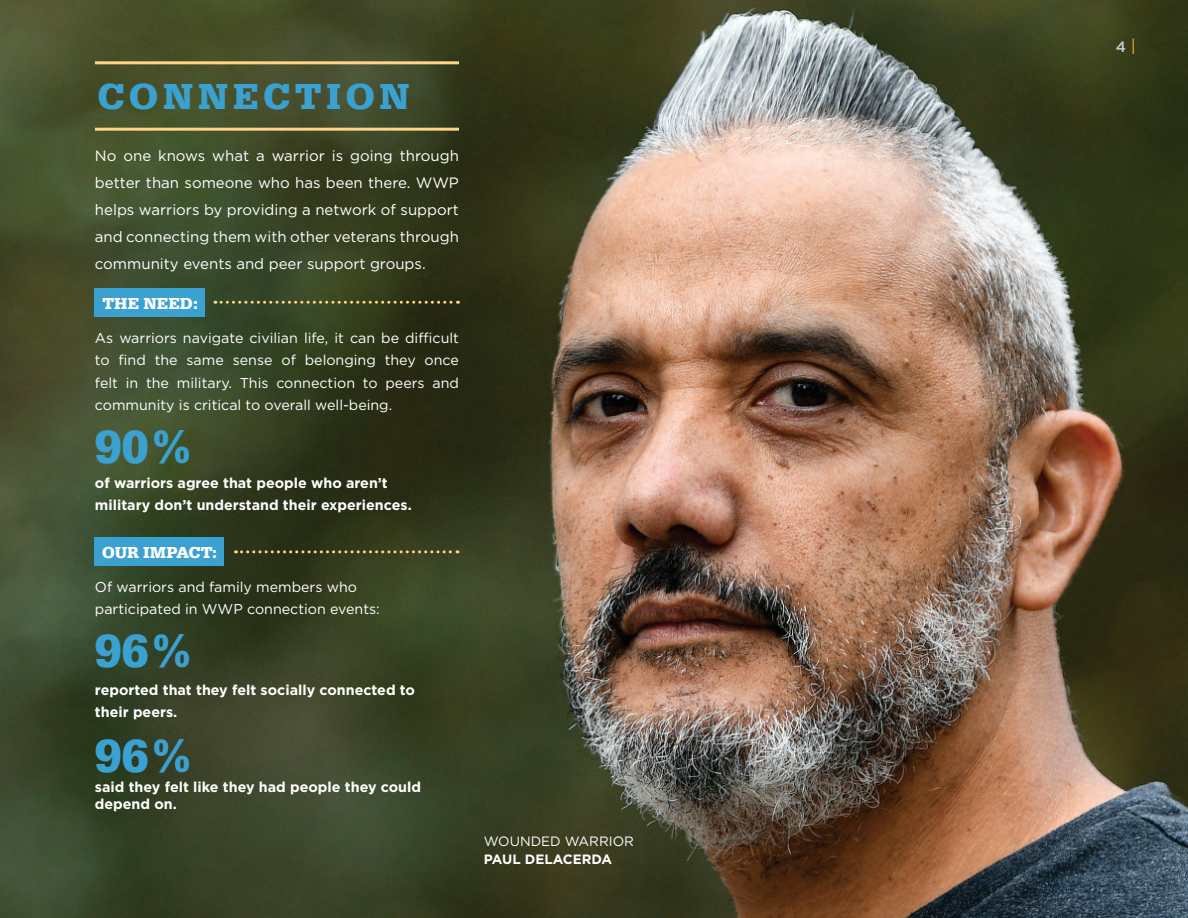
<style>
.page{position:relative;width:1188px;height:918px;background:#fff}
.page>*{position:absolute;margin:0;border:0;box-sizing:border-box;transform-origin:0 0}
.t1{font:700 48px "Serifa";color:#3ba1d1}
.t2{font:700 37.5px "Serifa";letter-spacing:.12em;color:#3ba1d1}
.t3{font:700 16.5px "Serifa";color:#fff}
.t4{font:15px/27px "Gotham";color:#fff;text-align:justify}
.t5{font:500 15px "Gotham";color:#c5ced3}
.t6{font:14.25px/22.5px "Gotham";color:#fff;text-align:justify}
.t7{font:700 14.25px/22.5px "Gotham";color:#fff}
.t8{font:13.5px "Gotham";color:#fff}
.t9{font:700 13.5px "Gotham";color:#fff}
</style>
<div class="page">
<img style="left:0;top:0;width:1188px;height:918px">
<hr style="left:95px;top:61px;width:364px;height:3px;background:#fed585">
<hr style="left:95px;top:128px;width:364px;height:3px;background:#fed585">
<svg style="left:1132px;top:38px;width:2px;height:16px"></svg>
<div style="left:94px;top:538px;width:130px;height:28px;background:#3ba1d1"></div>
<svg style="left:236px;top:550px;width:222px;height:3px"></svg>
<div style="left:95px;top:288px;width:110px;height:29px;background:#3ba1d1"></div>
<svg style="left:215px;top:301px;width:244px;height:3px"></svg>
<h2 class="t2" style="left:98px;top:74px;width:313px">CONNECTION</h2>
<p class="t4" style="left:95px;top:142px;width:366px">No one knows what a warrior is going through better than someone who has been there. WWP helps warriors by providing a network of support and connecting them with other veterans through community events and peer support groups.</p>
<p class="t3" style="left:102px;top:293px;width:97px">THE NEED:</p>
<p class="t6" style="left:95px;top:326px;width:366px">As warriors navigate civilian life, it can be difficult to find the same sense of belonging they once felt in the military. This connection to peers and community is critical to overall well-being.</p>
<h1 class="t1" style="left:95px;top:418px;width:101px">90%</h1>
<p class="t7" style="left:95px;top:471px;width:318px">of warriors agree that people who aren’t military don’t understand their experiences.</p>
<p class="t3" style="left:102px;top:543px;width:116px">OUR IMPACT:</p>
<p class="t6" style="left:95px;top:575px;width:286px">Of warriors and family members who participated in WWP connection events:</p>
<h1 class="t1" style="left:95px;top:623px;width:101px">96%</h1>
<p class="t7" style="left:95px;top:678px;width:322px">reported that they felt socially connected to their peers.</p>
<h1 class="t1" style="left:95px;top:727px;width:101px">96%</h1>
<p class="t7" style="left:95px;top:778px;width:328px;line-height:17.1px">said they felt like they had people they could depend on.</p>
<p class="t8" style="left:484px;top:834px;width:152px">WOUNDED WARRIOR</p>
<p class="t9" style="left:484px;top:852px;width:130px">PAUL DELACERDA</p>
<p class="t5" style="left:1116px;top:38px;width:12px">4</p>
</div>
